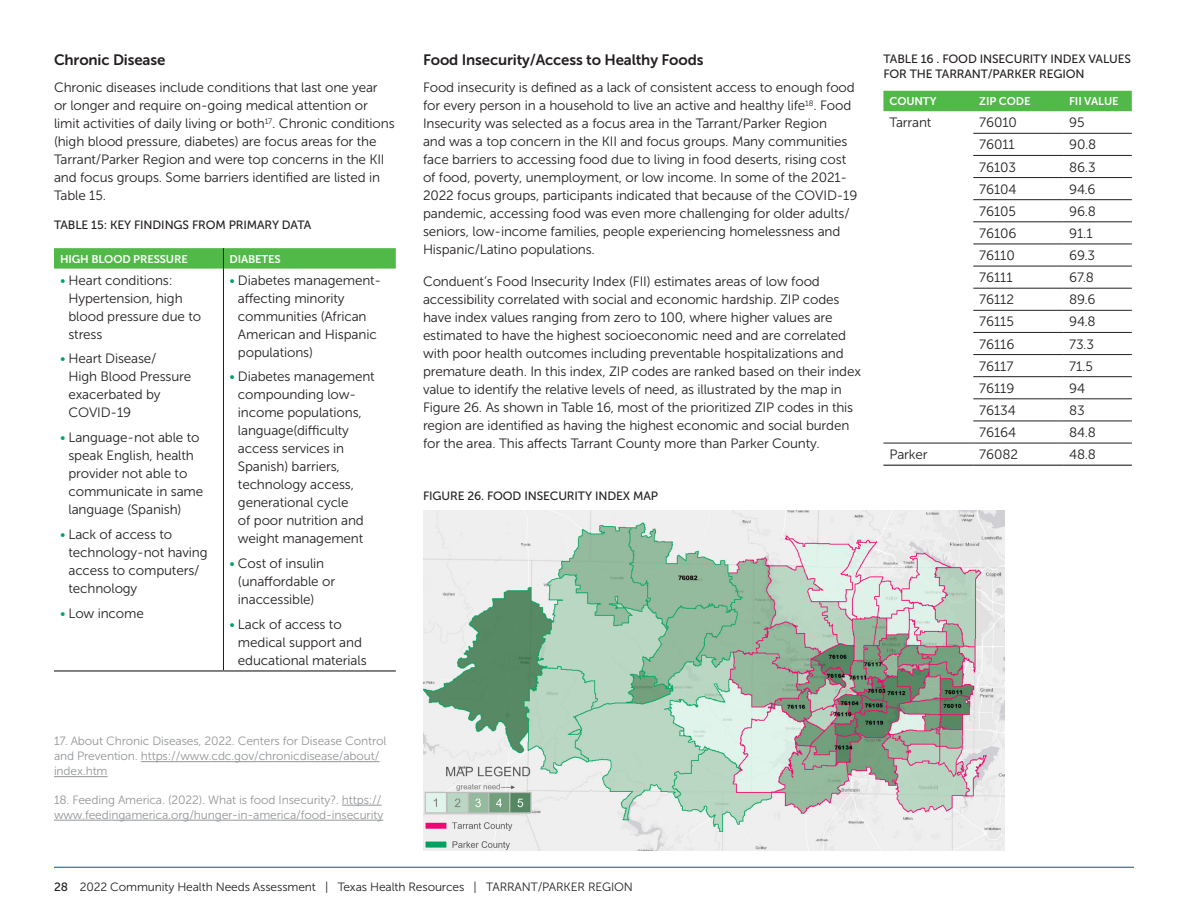
<style>
.page{position:relative;width:1188px;height:918px;background:#fff}
.page>*{position:absolute;margin:0;border:0;box-sizing:border-box;transform-origin:0 0}
.Subhead_Level_2{font:15px "Museo Sans 700";letter-spacing:-.01em;color:#231f20}
.t1{font:13.5px/18px "Museo Sans 300";letter-spacing:-.01em;color:#231f20}
.t2{font:12px/15px "Museo Sans 300";letter-spacing:-.01em;color:#939598}
.figure_title{font:12px/15px "Museo Sans 500";letter-spacing:-.01em;color:#231f20}
.t3{font:12px "Museo Sans 300";letter-spacing:-.01em;color:#231f20}
.table_titles{font:11.25px "Museo Sans 700";letter-spacing:-.01em;color:#fff}
.s1{color:#00a261}
.s2{font-family:"Museo Sans 500"}
</style>
<div class="page">
<hr style="left:54px;top:867px;width:1080px;height:1px;background:#01529a">
<svg style="left:54px;top:248px;width:342px;height:21px;background:#55ba4c"></svg>
<hr style="left:223px;top:269px;width:1px;height:401px;background:#231f20">
<hr style="left:54px;top:670px;width:169px;height:2px;background:#231f20">
<hr style="left:223px;top:670px;width:173px;height:2px;background:#231f20">
<hr style="left:141px;top:761px;width:238px;height:1px;background:#939598">
<hr style="left:54px;top:776px;width:54px;height:1px;background:#939598">
<hr style="left:342px;top:805px;width:40px;height:1px;background:#939598">
<hr style="left:54px;top:820px;width:329px;height:1px;background:#939598">
<div style="left:883px;top:91px;width:249px;height:20px;background:#51b948"></div>
<hr style="left:973px;top:222px;width:90px;height:1px;background:#231f20">
<hr style="left:1063px;top:222px;width:69px;height:1px;background:#231f20">
<hr style="left:883px;top:465px;width:90px;height:1px;background:#231f20">
<hr style="left:973px;top:465px;width:90px;height:1px;background:#231f20">
<hr style="left:1063px;top:465px;width:69px;height:1px;background:#231f20">
<hr style="left:973px;top:133px;width:90px;height:1px;background:#231f20">
<hr style="left:1063px;top:133px;width:69px;height:1px;background:#231f20">
<hr style="left:973px;top:155px;width:90px;height:1px;background:#231f20">
<hr style="left:1063px;top:155px;width:69px;height:1px;background:#231f20">
<hr style="left:973px;top:177px;width:90px;height:1px;background:#231f20">
<hr style="left:1063px;top:177px;width:69px;height:1px;background:#231f20">
<hr style="left:973px;top:199px;width:90px;height:1px;background:#231f20">
<hr style="left:1063px;top:199px;width:69px;height:1px;background:#231f20">
<hr style="left:973px;top:244px;width:90px;height:1px;background:#231f20">
<hr style="left:1063px;top:244px;width:69px;height:1px;background:#231f20">
<hr style="left:973px;top:266px;width:90px;height:1px;background:#231f20">
<hr style="left:1063px;top:266px;width:69px;height:1px;background:#231f20">
<hr style="left:973px;top:288px;width:90px;height:1px;background:#231f20">
<hr style="left:1063px;top:288px;width:69px;height:1px;background:#231f20">
<hr style="left:973px;top:310px;width:90px;height:1px;background:#231f20">
<hr style="left:1063px;top:310px;width:69px;height:1px;background:#231f20">
<hr style="left:973px;top:332px;width:90px;height:1px;background:#231f20">
<hr style="left:1063px;top:332px;width:69px;height:1px;background:#231f20">
<hr style="left:973px;top:354px;width:90px;height:1px;background:#231f20">
<hr style="left:1063px;top:354px;width:69px;height:1px;background:#231f20">
<hr style="left:973px;top:376px;width:90px;height:1px;background:#231f20">
<hr style="left:1063px;top:376px;width:69px;height:1px;background:#231f20">
<hr style="left:973px;top:399px;width:90px;height:1px;background:#231f20">
<hr style="left:1063px;top:399px;width:69px;height:1px;background:#231f20">
<hr style="left:973px;top:421px;width:90px;height:1px;background:#231f20">
<hr style="left:1063px;top:421px;width:69px;height:1px;background:#231f20">
<hr style="left:973px;top:443px;width:90px;height:1px;background:#231f20">
<hr style="left:1063px;top:443px;width:69px;height:1px;background:#231f20">
<hr style="left:883px;top:443px;width:90px;height:1px;background:#231f20">
<img style="left:423px;top:511px;width:582px;height:339px">
<p class="Subhead_Level_2" style="left:54px;top:52px;width:113px">Chronic Disease</p>
<p class="t1" style="left:54px;top:79px;width:342px">Chronic diseases include conditions that last one year<br>or longer and require on-going medical attention or limit activities of daily living or both<sup>17</sup>. Chronic conditions (high blood pressure, diabetes) are focus areas for the Tarrant/Parker Region and were top concerns in the KII and focus groups. Some barriers identified are listed in Table 15.</p>
<p class="figure_title" style="left:54px;top:217px;width:259px">TABLE 15: KEY FINDINGS FROM PRIMARY DATA</p>
<p class="table_titles" style="left:60px;top:252px;width:129px">HIGH BLOOD PRESSURE</p>
<p class="table_titles" style="left:229px;top:252px;width:53px">DIABETES</p>
<p class="t1" style="left:68px;top:271px;width:134px;text-indent:-8px"><span class="s1">•</span> Heart conditions:<br>Hypertension, high blood pressure due to stress</p>
<p class="t1" style="left:68px;top:350px;width:124px;text-indent:-8px"><span class="s1">•</span> Heart Disease/<br>High Blood Pressure exacerbated by<br>COVID-19</p>
<p class="t1" style="left:68px;top:429px;width:136px;text-indent:-8px"><span class="s1">•</span> Language-not able to speak English, health provider not able to communicate in same language (Spanish)</p>
<p class="t1" style="left:68px;top:525px;width:141px;text-indent:-8px"><span class="s1">•</span> Lack of access to technology-not having access to computers/ technology</p>
<p class="t1" style="left:60px;top:604px;width:85px"><span class="s1">•</span> Low income</p>
<p class="t1" style="left:238px;top:271px;width:145px;text-indent:-8px"><span class="s1">•</span> Diabetes management&shy;affecting minority communities (African<br>American and Hispanic populations)</p>
<p class="t1" style="left:238px;top:368px;width:138px;text-indent:-8px"><span class="s1">•</span> Diabetes management compounding low&shy;income populations, language(difficulty access services in<br>Spanish) barriers, technology access, generational cycle<br>of poor nutrition and weight management</p>
<p class="t1" style="left:238px;top:555px;width:99px;text-indent:-8px"><span class="s1">•</span> Cost of insulin (unaffordable or inaccessible)</p>
<p class="t1" style="left:238px;top:615px;width:130px;text-indent:-8px"><span class="s1">•</span> Lack of access to medical support and educational materials</p>
<p class="Subhead_Level_2" style="left:423px;top:52px;width:282px">Food Insecurity/Access to Healthy Foods</p>
<p class="t1" style="left:423px;top:79px;width:436px">Food insecurity is defined as a lack of consistent access to enough food for every person in a household to live an active and healthy life<sup>18</sup>. Food Insecurity was selected as a focus area in the Tarrant/Parker Region<br>and was a top concern in the KII and focus groups. Many communities face barriers to accessing food due to living in food deserts, rising cost of food, poverty, unemployment, or low income. In some of the 2021- 2022 focus groups, participants indicated that because of the COVID-19 pandemic, accessing food was even more challenging for older adults/ seniors, low-income families, people experiencing homelessness and Hispanic/Latino populations.</p>
<p class="t1" style="left:423px;top:272px;width:440px">Conduent’s Food Insecurity Index (FII) estimates areas of low food accessibility correlated with social and economic hardship. ZIP codes have index values ranging from zero to 100, where higher values are estimated to have the highest socioeconomic need and are correlated with poor health outcomes including preventable hospitalizations and premature death. In this index, ZIP codes are ranked based on their index value to identify the relative levels of need, as illustrated by the map in Figure 26. As shown in Table 16, most of the prioritized ZIP codes in this region are identified as having the highest economic and social burden for the area. This affects Tarrant County more than Parker County.</p>
<p class="figure_title" style="left:423px;top:489px;width:237px">FIGURE 26. FOOD INSECURITY INDEX MAP</p>
<p class="figure_title" style="left:883px;top:51px;width:249px">TABLE 16 . FOOD INSECURITY INDEX VALUES<br>FOR THE TARRANT/PARKER REGION</p>
<p class="table_titles" style="left:889px;top:95px;width:49px">COUNTY</p>
<p class="table_titles" style="left:979px;top:95px;width:53px">ZIP CODE</p>
<p class="table_titles" style="left:1069px;top:95px;width:51px">FII VALUE</p>
<p class="t1" style="left:889px;top:114px;width:44px">Tarrant</p>
<p class="t1" style="left:979px;top:114px;width:39px">76010</p>
<p class="t1" style="left:1069px;top:114px;width:17px">95</p>
<p class="t1" style="left:979px;top:136px;width:37px">76011</p>
<p class="t1" style="left:1069px;top:136px;width:29px">90.8</p>
<p class="t1" style="left:979px;top:158px;width:38px">76103</p>
<p class="t1" style="left:1069px;top:158px;width:28px">86.3</p>
<p class="t1" style="left:979px;top:180px;width:39px">76104</p>
<p class="t1" style="left:1069px;top:180px;width:28px">94.6</p>
<p class="t1" style="left:979px;top:202px;width:38px">76105</p>
<p class="t1" style="left:1069px;top:202px;width:28px">96.8</p>
<p class="t1" style="left:979px;top:224px;width:39px">76106</p>
<p class="t1" style="left:1069px;top:224px;width:25px">91.1</p>
<p class="t1" style="left:979px;top:247px;width:37px">76110</p>
<p class="t1" style="left:1069px;top:247px;width:28px">69.3</p>
<p class="t1" style="left:979px;top:269px;width:35px">76111</p>
<p class="t1" style="left:1069px;top:269px;width:26px">67.8</p>
<p class="t1" style="left:979px;top:291px;width:36px">76112</p>
<p class="t1" style="left:1069px;top:291px;width:28px">89.6</p>
<p class="t1" style="left:979px;top:313px;width:36px">76115</p>
<p class="t1" style="left:1069px;top:313px;width:28px">94.8</p>
<p class="t1" style="left:979px;top:335px;width:37px">76116</p>
<p class="t1" style="left:1069px;top:335px;width:26px">73.3</p>
<p class="t1" style="left:979px;top:357px;width:36px">76117</p>
<p class="t1" style="left:1069px;top:357px;width:25px">71.5</p>
<p class="t1" style="left:979px;top:379px;width:37px">76119</p>
<p class="t1" style="left:1069px;top:379px;width:17px">94</p>
<p class="t1" style="left:979px;top:401px;width:38px">76134</p>
<p class="t1" style="left:1069px;top:401px;width:17px">83</p>
<p class="t1" style="left:979px;top:424px;width:38px">76164</p>
<p class="t1" style="left:1069px;top:424px;width:28px">84.8</p>
<p class="t1" style="left:889px;top:446px;width:40px">Parker</p>
<p class="t1" style="left:979px;top:446px;width:40px">76082</p>
<p class="t1" style="left:1069px;top:446px;width:28px">48.8</p>
<p class="t2" style="left:54px;top:734px;width:334px">17. About Chronic Diseases, 2022. Centers for Disease Control and Prevention. https://www.cdc.gov/chronicdisease/about/ index.htm</p>
<p class="t2" style="left:54px;top:792px;width:331px">18. Feeding America. (2022). What is food Insecurity?. https:// www.feedingamerica.org/hunger-in-america/food-insecurity</p>
<p class="t3" style="left:54px;top:880px;width:581px"><span class="s2">28</span> 2022 Community Health Needs Assessment | Texas Health Resources | TARRANT/PARKER REGION</p>
</div>
